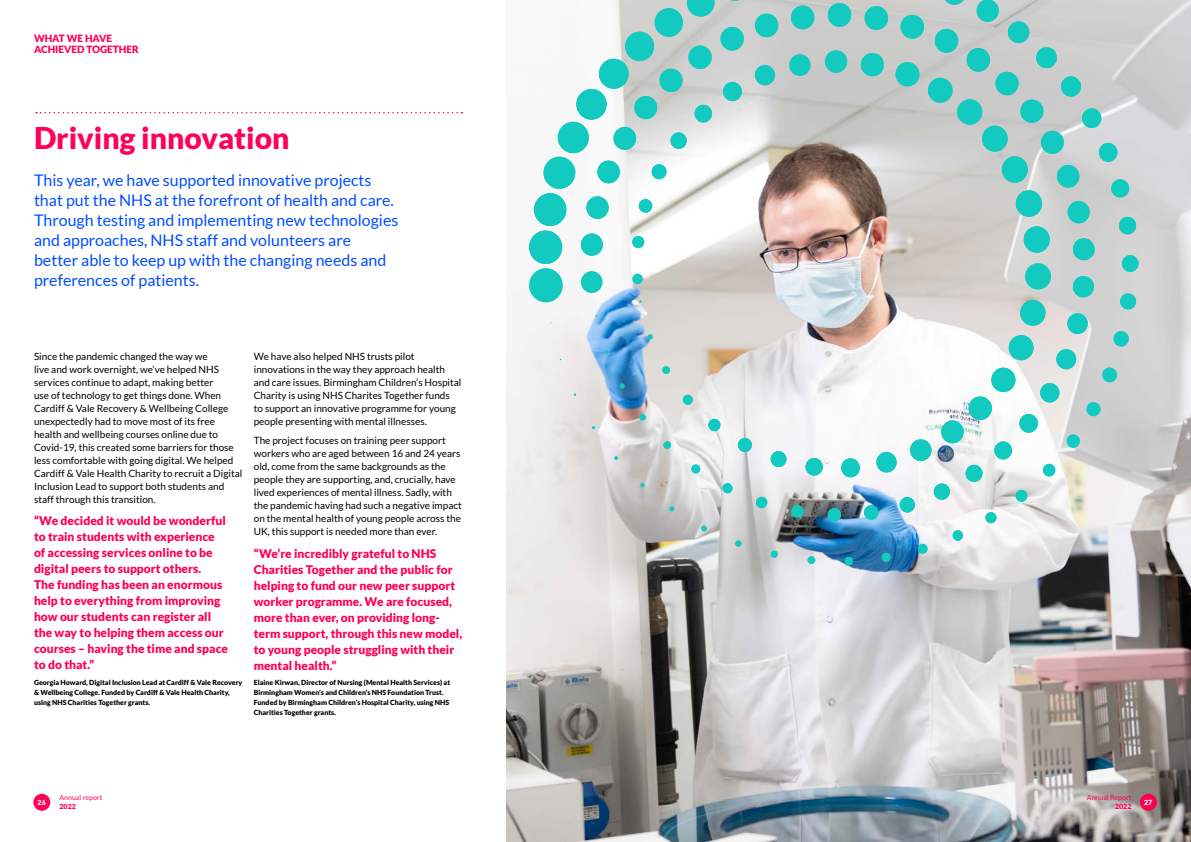
<style>
.page{position:relative;width:1191px;height:842px;background:#fff}
.page>*{position:absolute;margin:0;border:0;box-sizing:border-box;transform-origin:0 0}
.t1{font:900 30px "Lato";color:#f05}
.t2{font:16px/20px "Lato";color:#004eff}
.t3{font:900 12px/16px "Lato";color:#f05}
.t4{font:10px/13px "Lato";color:#000}
.t5{font:900 10px/11px "Lato";color:#f05}
.t6{font:900 7px/10px "Lato";color:#000}
.t7{font:7px "Lato";color:#f05}
.t8{font:900 7px "Lato";color:#f05}
.t9{font:900 7px "Lato";color:#fff}
</style>
<div class="page">
<div style="left:33px;top:794px;width:17px;height:17px;background:#f05;border-radius:50%"></div>
<svg style="left:36px;top:112px;width:426px;height:1px"></svg>
<img style="left:506px;top:0;width:685px;height:842px">
<div style="left:1140px;top:794px;width:17px;height:17px;background:#f05;border-radius:50%"></div>
<div style="left:1015px;top:490px;width:12px;height:12px;background:#12cabf;border-radius:50%"></div>
<div style="left:985px;top:512px;width:11px;height:11px;background:#12cabf;border-radius:50%"></div>
<div style="left:952px;top:530px;width:11px;height:11px;background:#12cabf;border-radius:50%"></div>
<div style="left:917px;top:544px;width:10px;height:10px;background:#12cabf;border-radius:50%"></div>
<div style="left:881px;top:553px;width:10px;height:9px;background:#12cabf;border-radius:50%"></div>
<div style="left:844px;top:557px;width:9px;height:8px;background:#12cabf;border-radius:50%"></div>
<div style="left:807px;top:556px;width:8px;height:8px;background:#12cabf;border-radius:50%"></div>
<div style="left:771px;top:551px;width:7px;height:7px;background:#12cabf;border-radius:50%"></div>
<div style="left:735px;top:540px;width:6px;height:7px;background:#12cabf;border-radius:50%"></div>
<svg style="left:701px;top:525px;width:6px;height:6px"></svg>
<svg style="left:669px;top:506px;width:5px;height:5px"></svg>
<div style="left:899px;top:497px;width:16px;height:16px;background:#12cabf;border-radius:50%"></div>
<div style="left:863px;top:505px;width:15px;height:15px;background:#12cabf;border-radius:50%"></div>
<div style="left:827px;top:508px;width:14px;height:14px;background:#12cabf;border-radius:50%"></div>
<div style="left:791px;top:505px;width:13px;height:13px;background:#12cabf;border-radius:50%"></div>
<div style="left:756px;top:497px;width:11px;height:11px;background:#12cabf;border-radius:50%"></div>
<svg style="left:528px;top:0;width:610px;height:500px"></svg>
<p class="t5" style="left:34px;top:33px;width:106px">WHAT WE HAVE<br>ACHIEVED TOGETHER</p>
<h1 class="t1" style="left:34px;top:120px;width:257px">Driving innovation</h1>
<p class="t2" style="left:34px;top:170px;width:366px">This year, we have supported innovative projects that put the NHS at the forefront of health and care.<br>Through testing and implementing new technologies and approaches, NHS staff and volunteers are better able to keep up with the changing needs and preferences of patients.</p>
<p class="t4" style="left:34px;top:349px;width:210px">Since the pandemic changed the way we<br>live and work overnight, we’ve helped NHS services continue to adapt, making better<br>use of technology to get things done. When Cardiff &amp; Vale Recovery &amp; Wellbeing College unexpectedly had to move most of its free health and wellbeing courses online due to Covid-19, this created some barriers for those less comfortable with going digital. We helped Cardiff &amp; Vale Health Charity to recruit a Digital Inclusion Lead to support both students and staff through this transition.</p>
<p class="t3" style="left:34px;top:512px;width:195px">“We decided it would be wonderful to train students with experience of accessing services online to be digital peers to support others.<br>The funding has been an enormous help to everything from improving how our students can register all the way to helping them access our courses – having the time and space to do that.”</p>
<p class="t6" style="left:34px;top:677px;width:210px">Georgia Howard, Digital Inclusion Lead at Cardiff &amp; Vale Recovery &amp; Wellbeing College. Funded by Cardiff &amp; Vale Health Charity, using NHS Charities Together grants.</p>
<p class="t4" style="left:254px;top:349px;width:209px">We have also helped NHS trusts pilot innovations in the way they approach health and care issues. Birmingham Children’s Hospital Charity is using NHS Charites Together funds to support an innovative programme for young people presenting with mental illnesses.</p>
<p class="t4" style="left:254px;top:434px;width:209px">The project focuses on training peer support workers who are aged between 16 and 24 years old, come from the same backgrounds as the people they are supporting, and, crucially, have lived experiences of mental illness. Sadly, with the pandemic having had such a negative impact on the mental health of young people across the UK, this support is needed more than ever.</p>
<p class="t3" style="left:254px;top:545px;width:210px">“We’re incredibly grateful to NHS Charities Together and the public for helping to fund our new peer support worker programme. We are focused, more than ever, on providing long&shy;term support, through this new model, to young people struggling with their mental health.”</p>
<p class="t6" style="left:254px;top:678px;width:198px">Elaine Kirwan, Director of Nursing (Mental Health Services) at Birmingham Women’s and Children’s NHS Foundation Trust.<br>Funded by Birmingham Children’s Hospital Charity, using NHS Charities Together grants.</p>
<p class="t9" style="left:38px;top:798px;width:10px">26</p>
<p class="t7" style="left:60px;top:793px;width:44px">Annual report</p>
<p class="t8" style="left:60px;top:802px;width:18px">2022</p>
<p class="t7" style="left:1087px;top:793px;width:46px">Annual Report</p>
<p class="t8" style="left:1115px;top:802px;width:18px">2022</p>
<p class="t7" style="left:1088px;top:793px;width:27px">Annual r</p>
<p class="t9" style="left:1144px;top:798px;width:10px">27</p>
</div>
